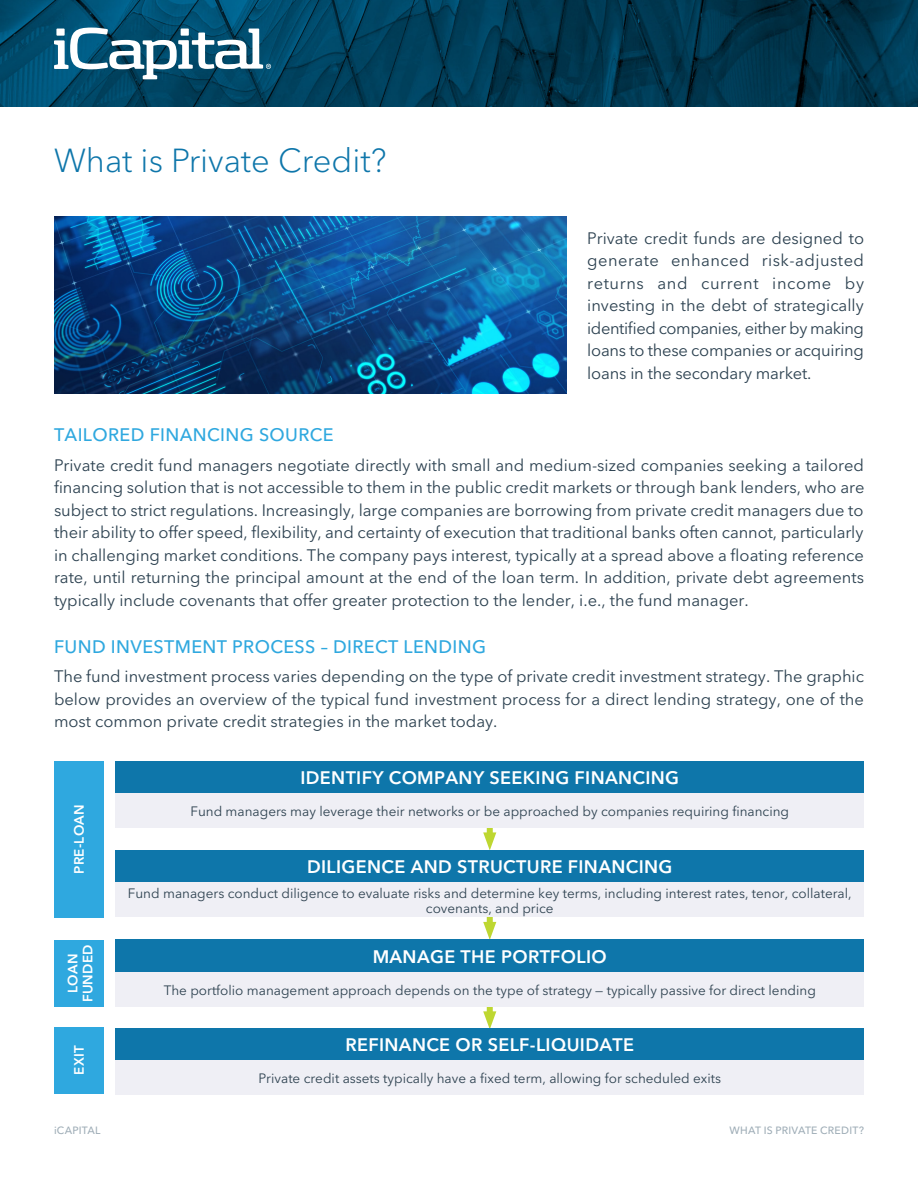
<style>
.page{position:relative;width:918px;height:1188px;background:#fff}
.page>*{position:absolute;margin:0;border:0;box-sizing:border-box;transform-origin:0 0}
.t1{font:300 33px "Avenir Next LT Pro";color:#0e76aa}
.Body_Copy{font:600 18px "Avenir Next LT Pro";letter-spacing:.02em;color:#fff}
.Body_Copy-2{font:500 18px "Avenir Next LT Pro";letter-spacing:.02em;color:#2fa8df}
.Body_Copy-3{font:16.5px/22.5px "Avenir Next LT Pro";color:#2c4150;text-align:justify}
.Body_Copy-4{font:13.5px/15px "Avenir Next LT Pro";color:#2e4250;text-align:center}
.Body_Copy-5{font:600 13.5px/15px "Avenir Next LT Pro";letter-spacing:.02em;color:#fff;text-align:center}
.t2{font:500 10.5px "Avenir Next LT Pro";letter-spacing:.025em;color:#7f929f}
</style>
<div class="page">
<div style="left:487px;top:815px;width:6px;height:24px;background:#bed731"></div>
<svg style="left:483px;top:832px;width:13px;height:18px"></svg>
<div style="left:487px;top:905px;width:6px;height:24px;background:#bed731"></div>
<svg style="left:483px;top:922px;width:13px;height:18px"></svg>
<div style="left:487px;top:994px;width:6px;height:24px;background:#bed731"></div>
<svg style="left:483px;top:1011px;width:13px;height:17px"></svg>
<img style="left:0;top:0;width:918px;height:107px">
<svg style="left:54px;top:28px;width:217px;height:51px"></svg>
<img style="left:54px;top:216px;width:513px;height:178px">
<div style="left:116px;top:761px;width:748px;height:32px;background:#0e76aa"></div>
<div style="left:116px;top:850px;width:748px;height:33px;background:#0e76aa"></div>
<div style="left:116px;top:940px;width:748px;height:32px;background:#0e76aa"></div>
<div style="left:116px;top:1028px;width:748px;height:32px;background:#0e76aa"></div>
<div style="left:116px;top:793px;width:748px;height:35px;background:#efeff5"></div>
<div style="left:116px;top:883px;width:748px;height:34px;background:#efeff5"></div>
<div style="left:116px;top:972px;width:748px;height:35px;background:#efeff5"></div>
<div style="left:116px;top:1060px;width:748px;height:35px;background:#efeff5"></div>
<div style="left:54px;top:761px;width:50px;height:156px;background:#2fa8df"></div>
<div style="left:54px;top:940px;width:50px;height:67px;background:#2fa8df"></div>
<div style="left:54px;top:1027px;width:50px;height:67px;background:#2fa8df"></div>
<p class="t1" style="left:54px;top:141px;width:334px">What is Private Credit?</p>
<p class="Body_Copy-3" style="left:587px;top:227px;width:278px">Private credit funds are designed to generate enhanced risk-adjusted returns and current income by investing in the debt of strategically identified companies, either by making loans to these companies or acquiring loans in the secondary market.</p>
<p class="Body_Copy-2" style="left:54px;top:424px;width:281px">TAILORED FINANCING SOURCE</p>
<p class="Body_Copy-3" style="left:54px;top:454px;width:812px">Private credit fund managers negotiate directly with small and medium-sized companies seeking a tailored financing solution that is not accessible to them in the public credit markets or through bank lenders, who are subject to strict regulations. Increasingly, large companies are borrowing from private credit managers due to their ability to offer speed, flexibility, and certainty of execution that traditional banks often cannot, particularly in challenging market conditions. The company pays interest, typically at a spread above a floating reference rate, until returning the principal amount at the end of the loan term. In addition, private debt agreements typically include covenants that offer greater protection to the lender, i.e., the fund manager.</p>
<p class="Body_Copy-2" style="left:54px;top:636px;width:434px">FUND INVESTMENT PROCESS – DIRECT LENDING</p>
<p class="Body_Copy-3" style="left:54px;top:665px;width:812px">The fund investment process varies depending on the type of private credit investment strategy. The graphic below provides an overview of the typical fund investment process for a direct lending strategy, one of the most common private credit strategies in the market today.</p>
<p class="Body_Copy" style="left:300px;top:767px;width:380px">IDENTIFY COMPANY SEEKING FINANCING</p>
<p class="Body_Copy-5" style="left:72px;top:874px;width:71px;rotate:-90deg">PRE-LOAN</p>
<p class="Body_Copy-5" style="left:65px;top:1002px;width:60px;rotate:-90deg">LOAN<br>FUNDED</p>
<p class="Body_Copy-5" style="left:72px;top:1075px;width:31px;rotate:-90deg">EXIT</p>
<p class="Body_Copy-4" style="left:190px;top:803px;width:600px">Fund managers may leverage their networks or be approached by companies requiring financing</p>
<p class="Body_Copy" style="left:307px;top:856px;width:367px">DILIGENCE AND STRUCTURE FINANCING</p>
<p class="Body_Copy-4" style="left:128px;top:885px;width:725px">Fund managers conduct diligence to evaluate risks and determine key terms, including interest rates, tenor, collateral, covenants, and price</p>
<p class="Body_Copy" style="left:373px;top:946px;width:236px">MANAGE THE PORTFOLIO</p>
<p class="Body_Copy-4" style="left:164px;top:982px;width:654px">The portfolio management approach depends on the type of strategy — typically passive for direct lending</p>
<p class="Body_Copy" style="left:345px;top:1034px;width:290px">REFINANCE OR SELF-LIQUIDATE</p>
<p class="Body_Copy-4" style="left:258px;top:1071px;width:464px">Private credit assets typically have a fixed term, allowing for scheduled exits</p>
<p class="t2" style="left:54px;top:1124px;width:48px">iCAPITAL</p>
<p class="t2" style="left:730px;top:1124px;width:136px">WHAT IS PRIVATE CREDIT?</p>
</div>
